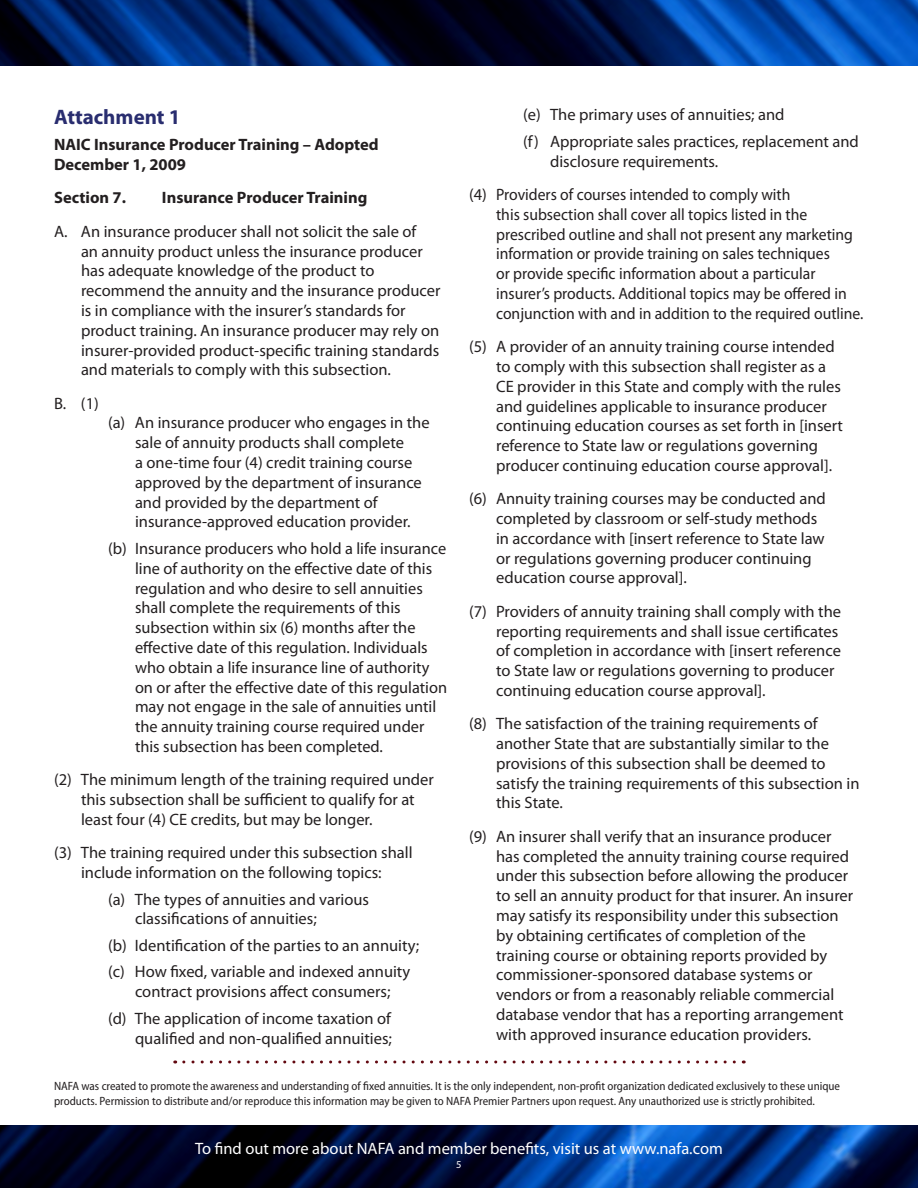
<style>
.page{position:relative;width:918px;height:1188px;background:#fff}
.page>*{position:absolute;margin:0;border:0;box-sizing:border-box;transform-origin:0 0}
.t1{font:700 21px "Myriad Pro";color:#292d6f}
.t2{font:16.5px/19.8px "Myriad Pro";color:#231f20}
.t3{font:700 16.5px/19.8px "Myriad Pro";color:#231f20}
.t4{font:16.5px "Myriad Pro";color:#fff}
.t5{font:semi-condensed 12px/14.4px "Myriad Pro";color:#231f20}
.t6{font:10.5px "Myriad Pro";color:#fff}
</style>
<div class="page">
<img style="left:0;top:1125px;width:918px;height:63px">
<img style="left:0;top:0;width:918px;height:66px">
<svg style="left:184px;top:1060px;width:560px;height:4px"></svg>
<p class="t2" style="left:523px;top:105px;width:263px">(e) The primary uses of annuities; and</p>
<p class="t2" style="left:550px;top:131px;width:310px;text-indent:-27px">(f) Appropriate sales practices, replacement and disclosure requirements.</p>
<p class="t2" style="left:496px;top:184px;width:369px;text-indent:-27px">(4) Providers of courses intended to comply with<br>this subsection shall cover all topics listed in the prescribed outline and shall not present any marketing information or provide training on sales techniques<br>or provide specific information about a particular insurer’s products. Additional topics may be offered in conjunction with and in addition to the required outline.</p>
<p class="t2" style="left:496px;top:336px;width:348px;text-indent:-27px">(5) A provider of an annuity training course intended to comply with this subsection shall register as a CE provider in this State and comply with the rules and guidelines applicable to insurance producer continuing education courses as set forth in [insert reference to State law or regulations governing producer continuing education course approval].</p>
<p class="t2" style="left:496px;top:489px;width:331px;text-indent:-27px">(6) Annuity training courses may be conducted and completed by classroom or self-study methods in accordance with [insert reference to State law or regulations governing producer continuing education course approval].</p>
<p class="t2" style="left:496px;top:601px;width:347px;text-indent:-27px">(7) Providers of annuity training shall comply with the reporting requirements and shall issue certificates of completion in accordance with [insert reference to State law or regulations governing to producer continuing education course approval].</p>
<p class="t2" style="left:496px;top:714px;width:365px;text-indent:-27px">(8) The satisfaction of the training requirements of another State that are substantially similar to the provisions of this subsection shall be deemed to satisfy the training requirements of this subsection in this State.</p>
<p class="t2" style="left:496px;top:826px;width:359px;text-indent:-27px">(9) An insurer shall verify that an insurance producer has completed the annuity training course required under this subsection before allowing the producer to sell an annuity product for that insurer. An insurer may satisfy its responsibility under this subsection by obtaining certificates of completion of the training course or obtaining reports provided by commissioner-sponsored database systems or vendors or from a reasonably reliable commercial database vendor that has a reporting arrangement with approved insurance education providers.</p>
<p class="t5" style="left:54px;top:1079px;width:788px">NAFA was created to promote the awareness and understanding of fixed annuities. It is the only independent, non-profit organization dedicated exclusively to these unique products. Permission to distribute and/or reproduce this information may be given to NAFA Premier Partners upon request. Any unauthorized use is strictly prohibited.</p>
<p class="t4" style="left:195px;top:1138px;width:529px">To find out more about NAFA and member benefits, visit us at www.nafa.com</p>
<p class="t6" style="left:456px;top:1159px;width:7px">5</p>
<p class="t1" style="left:54px;top:103px;width:128px">Attachment 1</p>
<p class="t3" style="left:54px;top:134px;width:326px">NAIC Insurance Producer Training – Adopted<br>December 1, 2009</p>
<p class="t3" style="left:54px;top:187px;width:73px">Section 7.</p>
<p class="t3" style="left:162px;top:187px;width:207px">Insurance Producer Training</p>
<p class="t2" style="left:81px;top:221px;width:361px;text-indent:-27px">A. An insurance producer shall not solicit the sale of<br>an annuity product unless the insurance producer has adequate knowledge of the product to recommend the annuity and the insurance producer is in compliance with the insurer’s standards for product training. An insurance producer may rely on insurer-provided product-specific training standards and materials to comply with this subsection.</p>
<p class="t2" style="left:54px;top:393px;width:46px">B. (1)</p>
<p class="t2" style="left:135px;top:413px;width:296px;text-indent:-27px">(a) An insurance producer who engages in the sale of annuity products shall complete<br>a one-time four (4) credit training course approved by the department of insurance and provided by the department of insurance-approved education provider.</p>
<p class="t2" style="left:135px;top:538px;width:314px;text-indent:-27px">(b) Insurance producers who hold a life insurance line of authority on the effective date of this regulation and who desire to sell annuities shall complete the requirements of this subsection within six (6) months after the effective date of this regulation. Individuals who obtain a life insurance line of authority on or after the effective date of this regulation may not engage in the sale of annuities until the annuity training course required under this subsection has been completed.</p>
<p class="t2" style="left:81px;top:770px;width:354px;text-indent:-27px">(2) The minimum length of the training required under this subsection shall be sufficient to qualify for at least four (4) CE credits, but may be longer.</p>
<p class="t2" style="left:54px;top:842px;width:360px;text-align:center">(3) The training required under this subsection shall include information on the following topics:</p>
<p class="t2" style="left:135px;top:889px;width:236px;text-indent:-27px">(a) The types of annuities and various classifications of annuities;</p>
<p class="t2" style="left:108px;top:935px;width:313px">(b) Identification of the parties to an annuity;</p>
<p class="t2" style="left:108px;top:962px;width:304px;text-align:center">(c) How fixed, variable and indexed annuity contract provisions affect consumers;</p>
<p class="t2" style="left:108px;top:1008px;width:285px;text-align:right">(d) The application of income taxation of qualified and non-qualified annuities;</p>
</div>
